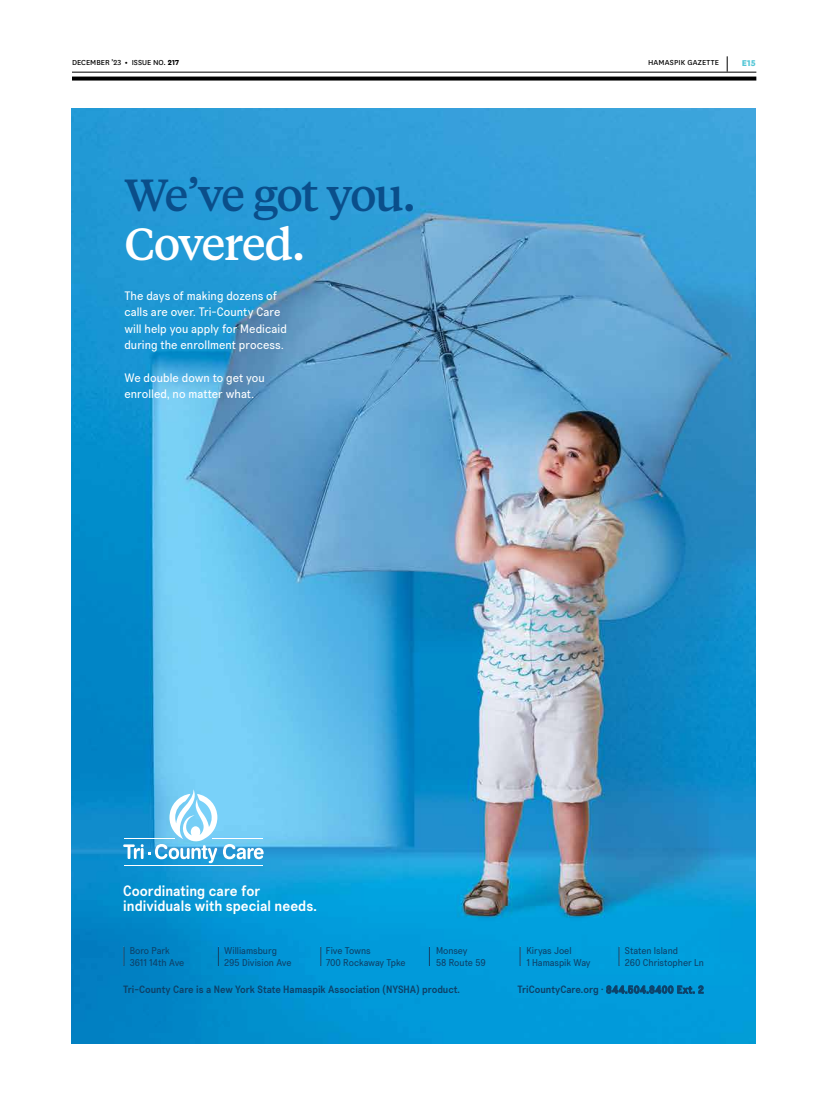
<style>
.page{position:relative;width:828px;height:1116px;background:#fff}
.page>*{position:absolute;margin:0;border:0;box-sizing:border-box;transform-origin:0 0}
.t1{font:500 44.8px "Tiempos Text";letter-spacing:-.05em;color:#0a4e8a}
.t2{font:500 44.8px "Tiempos Text";letter-spacing:-.04em;color:#fff}
.t3{font:500 15px/15.3px "Transcript Pro";color:#fff}
.t4{font:12.2px/16.3px "Transcript Pro";letter-spacing:.005em;color:#fff}
.t5{font:500 10.5px "Transcript Pro";color:#0e4168}
.t6{font:800 9.9px "National";color:#53c6d6}
.t7{font:9.8px/11.8px "Transcript Pro";letter-spacing:-.005em;color:#0e4168}
.t8{font:8.5px "National";letter-spacing:.01em;color:#000}
.s1{font-weight:700}
</style>
<div class="page">
<img style="left:72px;top:108px;width:684px;height:936px">
<svg style="left:218px;top:947px;width:1px;height:19px"></svg>
<svg style="left:320px;top:947px;width:1px;height:19px"></svg>
<svg style="left:429px;top:947px;width:1px;height:19px"></svg>
<svg style="left:520px;top:947px;width:1px;height:19px"></svg>
<svg style="left:619px;top:947px;width:1px;height:19px"></svg>
<svg style="left:124px;top:947px;width:1px;height:19px"></svg>
<svg style="left:606px;top:986px;width:98px;height:8px"></svg>
<svg style="left:223px;top:844px;width:41px;height:15px"></svg>
<svg style="left:123px;top:789px;width:94px;height:74px"></svg>
<hr style="left:124px;top:838px;width:51px;height:1px;background:#fff">
<hr style="left:124px;top:865px;width:139px;height:1px;background:#fff">
<hr style="left:212px;top:838px;width:51px;height:1px;background:#fff">
<svg style="left:72px;top:77px;width:684px;height:4px;background:#1c1c1c"></svg>
<hr style="left:72px;top:72px;width:684px;height:1px;background:#000">
<svg style="left:727px;top:56px;width:1px;height:16px"></svg>
<p class="t8" style="left:72px;top:57px;width:109px">DECEMBER ’23 <span class="s1">•</span> ISSUE NO. <span class="s1">217</span></p>
<p class="t8" style="left:648px;top:57px;width:73px">HAMASPIK GAZETTE</p>
<p class="t6" style="left:742px;top:55px;width:15px">E15</p>
<h1 class="t1" style="left:124px;top:164px;width:293px">We’ve got you.</h1>
<h1 class="t2" style="left:124px;top:214px;width:182px">Covered.</h1>
<p class="t4" style="left:124px;top:288px;width:164px">The days of making dozens of calls are over. Tri-County Care will help you apply for Medicaid during the enrollment process.</p>
<p class="t4" style="left:124px;top:370px;width:142px">We double down to get you enrolled, no matter what.</p>
<p class="t3" style="left:123px;top:883px;width:195px">Coordinating care for individuals with special needs.</p>
<p class="t7" style="left:130px;top:945px;width:56px">Boro Park<br>3611 14th Ave</p>
<p class="t7" style="left:224px;top:945px;width:69px">Williamsburg<br>295 Division Ave</p>
<p class="t7" style="left:436px;top:945px;width:51px">Monsey<br>58 Route 59</p>
<p class="t7" style="left:625px;top:945px;width:81px">Staten Island<br>260 Christopher Ln</p>
<p class="t5" style="left:518px;top:983px;width:188px">TriCountyCare.org · 844.504.8400 Ext. 2</p>
<p class="t7" style="left:326px;top:945px;width:81px">Five Towns<br>700 Rockaway Tpke</p>
<p class="t7" style="left:526px;top:945px;width:66px">Kiryas Joel<br>1 Hamaspik Way</p>
<p class="t5" style="left:123px;top:983px;width:338px">Tri-County Care is a New York State Hamaspik Association (NYSHA) product.</p>
</div>
